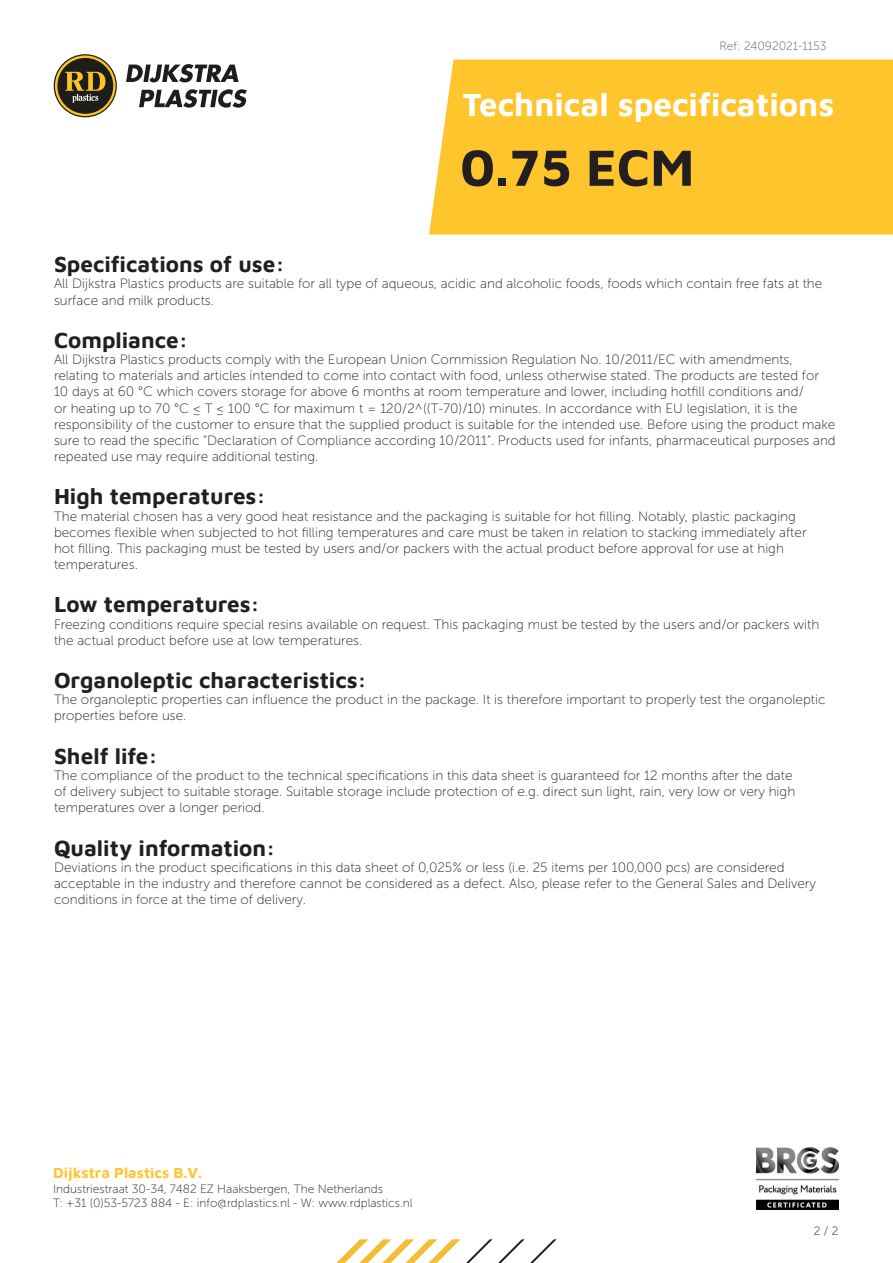
<style>
.page{position:relative;width:893px;height:1263px;background:#fff}
.page>*{position:absolute;margin:0;border:0;box-sizing:border-box;transform-origin:0 0}
.Titel{font:52.5px "Maven Pro";color:#231f20}
.Titel-2{font:33px "Maven Pro";color:#fff}
.Titel_info{font:22.5px "Maven Pro";color:#231f20}
.Dijkstra_voettekst_t{font:15px "Maven Pro";color:#ffc52d}
.Basistekst{font:13.5px/16.2px "Museo Sans 100";color:#231f20}
.Dijkstra_voettekst_b{font:12px "Museo Sans 100";color:#231f20}
.Referentie{font:12px "Museo Sans 100";color:#57585a}
.Basistekst-2{font:12px "Museo Sans 100";color:#231f20}
</style>
<div class="page">
<svg style="left:126px;top:64px;width:112px;height:18px"></svg>
<svg style="left:139px;top:89px;width:108px;height:19px"></svg>
<svg style="left:54px;top:54px;width:63px;height:63px"></svg>
<svg style="left:55px;top:55px;width:61px;height:61px"></svg>
<div style="left:57px;top:58px;width:56px;height:56px;background:#1d1d1b;border-radius:50%"></div>
<svg style="left:65px;top:72px;width:41px;height:31px"></svg>
<div style="left:429px;top:60px;width:464px;height:175px;background:#ffc52d"></div>
<svg style="left:498px;top:1239px;width:59px;height:24px"></svg>
<svg style="left:466px;top:1239px;width:26px;height:24px"></svg>
<svg style="left:336px;top:1239px;width:124px;height:24px"></svg>
<img style="left:756px;top:1147px;width:82px;height:62px">
<p class="Referentie" style="left:719px;top:40px;width:108px">Ref: 24092021-1153</p>
<p class="Titel-2" style="left:462px;top:82px;width:373px">Technical specifications</p>
<p class="Titel" style="left:460px;top:132px;width:236px">0.75 ECM</p>
<p class="Titel_info" style="left:54px;top:249px;width:232px">Specifications of use:</p>
<p class="Basistekst" style="left:54px;top:276px;width:770px">All Dijkstra Plastics products are suitable for all type of aqueous, acidic and alcoholic foods, foods which contain free fats at the surface and milk products.</p>
<p class="Titel_info" style="left:54px;top:325px;width:136px">Compliance:</p>
<p class="Basistekst" style="left:54px;top:351px;width:783px">All Dijkstra Plastics products comply with the European Union Commission Regulation No. 10/2011/EC with amendments, relating to materials and articles intended to come into contact with food, unless otherwise stated. The products are tested for 10 days at 60 °C which covers storage for above 6 months at room temperature and lower, including hotfill conditions and/<br>or heating up to 70 °C ≤ T ≤ 100 °C for maximum t = 120/2^((T-70)/10) minutes. In accordance with EU legislation, it is the responsibility of the customer to ensure that the supplied product is suitable for the intended use. Before using the product make sure to read the specific “Declaration of Compliance according 10/2011”. Products used for infants, pharmaceutical purposes and repeated use may require additional testing.</p>
<p class="Titel_info" style="left:54px;top:481px;width:213px">High temperatures:</p>
<p class="Basistekst" style="left:54px;top:508px;width:754px">The material chosen has a very good heat resistance and the packaging is suitable for hot filling. Notably, plastic packaging becomes flexible when subjected to hot filling temperatures and care must be taken in relation to stacking immediately after hot filling. This packaging must be tested by users and/or packers with the actual product before approval for use at high temperatures.</p>
<p class="Titel_info" style="left:54px;top:589px;width:207px">Low temperatures:</p>
<p class="Basistekst" style="left:54px;top:616px;width:767px">Freezing conditions require special resins available on request. This packaging must be tested by the users and/or packers with the actual product before use at low temperatures.</p>
<p class="Titel_info" style="left:54px;top:665px;width:314px">Organoleptic characteristics:</p>
<p class="Basistekst" style="left:54px;top:692px;width:773px">The organoleptic properties can influence the product in the package. It is therefore important to properly test the organoleptic properties before use.</p>
<p class="Titel_info" style="left:54px;top:740px;width:105px">Shelf life:</p>
<p class="Basistekst" style="left:54px;top:767px;width:743px">The compliance of the product to the technical specifications in this data sheet is guaranteed for 12 months after the date of delivery subject to suitable storage. Suitable storage include protection of e.g. direct sun light, rain, very low or very high temperatures over a longer period.</p>
<p class="Titel_info" style="left:54px;top:832px;width:223px">Quality information:</p>
<p class="Basistekst" style="left:54px;top:859px;width:764px">Deviations in the product specifications in this data sheet of 0,025% or less (i.e. 25 items per 100,000 pcs) are considered acceptable in the industry and therefore cannot be considered as a defect. Also, please refer to the General Sales and Delivery conditions in force at the time of delivery.</p>
<p class="Dijkstra_voettekst_t" style="left:53px;top:1163px;width:150px">Dijkstra Plastics B.V.</p>
<p class="Dijkstra_voettekst_b" style="left:53px;top:1182px;width:331px">Industriestraat 30-34, 7482 EZ Haaksbergen, The Netherlands</p>
<p class="Dijkstra_voettekst_b" style="left:53px;top:1197px;width:361px">T: +31 (0)53-5723 884 - E: info@rdplastics.nl - W: www.rdplastics.nl</p>
<p class="Basistekst-2" style="left:814px;top:1224px;width:26px">2 / 2</p>
</div>
